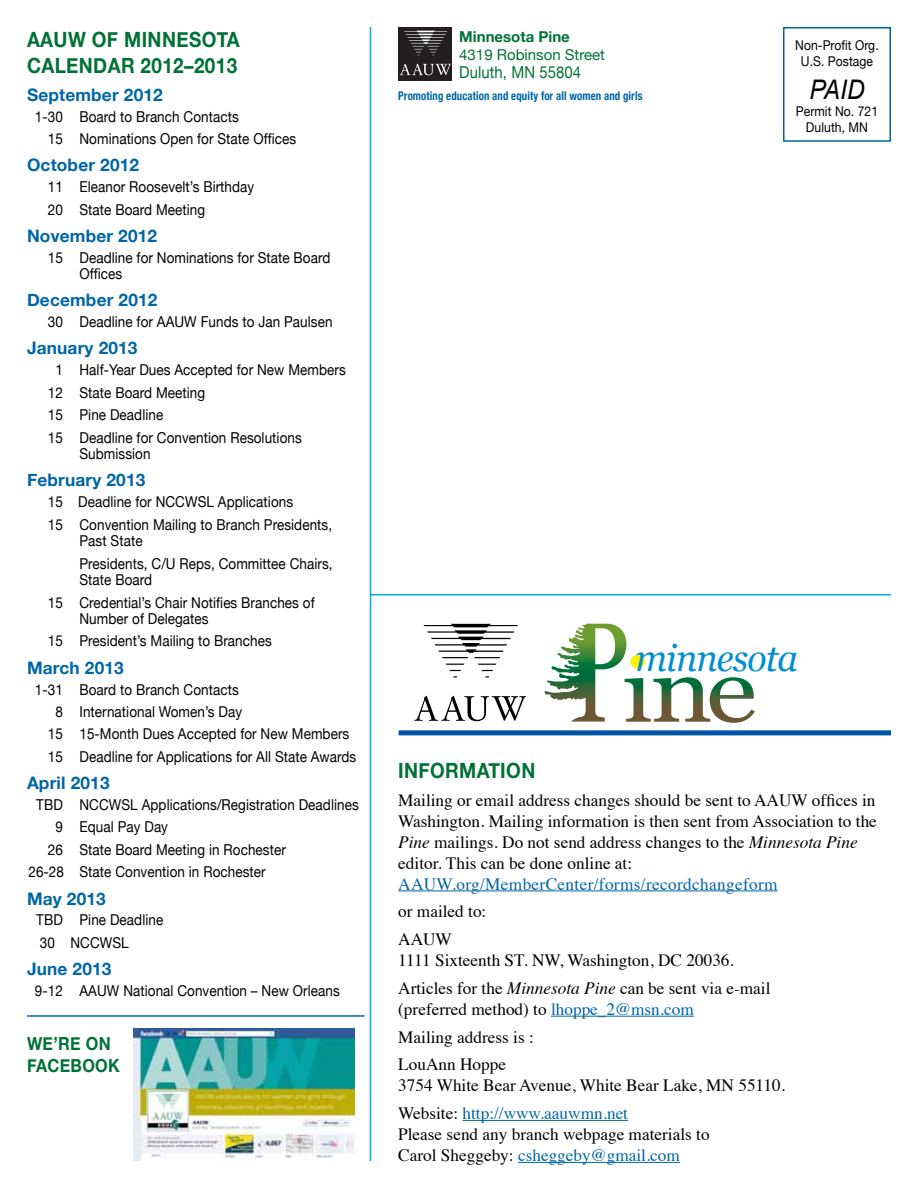
<style>
.page{position:relative;width:918px;height:1188px;background:#fff}
.page>*{position:absolute;margin:0;border:0;box-sizing:border-box;transform-origin:0 0}
.t1{font:italic 37.2px "Georgia";letter-spacing:-.025em;color:#008fd5}
.t2{font:italic 27px "Arial";color:#000;scale:.9 1}
.t3{font:700 21px/25.2px "Helvetica Neue";letter-spacing:.02em;color:#007236;scale:.9 1}
.t4{font:700 18px/21.6px "Helvetica Neue";letter-spacing:.02em;color:#007236;scale:.9 1}
.t5{font:17.25px/27.8px "Times";color:#000}
.t6{font:700 17.25px "Helvetica Neue";letter-spacing:.01em;color:#0066a6}
.t7{font:17.25px "Times";letter-spacing:.02em;color:#0066a6}
.t8{font:16.5px "Helvetica Neue";letter-spacing:.005em;color:#007236;scale:.9 1}
.t9{font:15px/22.5px "Helvetica Neue";letter-spacing:.005em;color:#000;scale:.9 1}
.t10{font:15px "Helvetica Neue";color:#007236}
.t11{font:700 15px "Helvetica Neue";color:#007236}
.t12{font:13.5px/16.5px "Helvetica Neue";letter-spacing:.005em;color:#000;text-align:center;scale:.9 1}
.t13{font:700 condensed 12px "Helvetica Neue";letter-spacing:.01em;color:#0066a6;scale:.9 1}
.s1{font-style:italic}
.s2{color:#0066a6}
</style>
<div class="page">
<hr style="left:370px;top:27px;width:1px;height:1134px;background:#00aeef">
<hr style="left:27px;top:1015px;width:337px;height:2px;background:#0066a6">
<hr style="left:398px;top:890px;width:380px;height:1px;background:#0066a6">
<hr style="left:551px;top:1016px;width:143px;height:1px;background:#0066a6">
<hr style="left:462px;top:1120px;width:166px;height:1px;background:#0066a6">
<hr style="left:518px;top:1162px;width:162px;height:1px;background:#0066a6">
<div style="left:399px;top:730px;width:492px;height:5px;background:#0054a6"></div>
<svg style="left:557px;top:624px;width:29px;height:43px"></svg>
<svg style="left:624px;top:655px;width:131px;height:68px"></svg>
<svg style="left:446px;top:664px;width:19px;height:14px"></svg>
<svg style="left:424px;top:624px;width:94px;height:34px"></svg>
<svg style="left:478px;top:664px;width:19px;height:14px"></svg>
<svg style="left:414px;top:696px;width:111px;height:25px"></svg>
<hr style="left:371px;top:594px;width:520px;height:2px;background:#00aeef">
<div style="left:399px;top:28px;width:53px;height:53px;background:#231f20"></div>
<svg style="left:404px;top:31px;width:43px;height:25px"></svg>
<svg style="left:400px;top:64px;width:51px;height:11px"></svg>
<div style="left:783px;top:27px;width:108px;height:115px;border:2px solid #0066a6"></div>
<img style="left:134px;top:1028px;width:220px;height:133px">
<h3 class="t3" style="left:27px;top:27px;width:236px">AAUW of Minn esota<br>Calendar</h3>
<h3 class="t3" style="left:141px;top:52px;width:109px">2012–2013</h3>
<p class="t6" style="left:27px;top:84px;width:137px">September 2012</p>
<p class="t9" style="left:48px;top:105px;width:277px;text-indent:-13px">1-30 Board to Branch Contacts<br>15 Nominations Open for State Offices</p>
<p class="t6" style="left:27px;top:154px;width:114px">October 2012</p>
<p class="t9" style="left:48px;top:175px;width:231px">11 Eleanor Roosevelt’s Birthday<br>20 State Board Meeting</p>
<p class="t6" style="left:27px;top:225px;width:132px">November 2012</p>
<p class="t9" style="left:80px;top:249px;width:280px;line-height:16.5px;text-indent:-32px">15 Deadline for Nominations for State Board<br>Offices</p>
<p class="t6" style="left:27px;top:290px;width:132px">December 2012</p>
<p class="t9" style="left:48px;top:310px;width:318px">30 Deadline for AAUW Funds to Jan Paulsen</p>
<p class="t6" style="left:27px;top:338px;width:112px">January 2013</p>
<p class="t9" style="left:48px;top:359px;width:333px;text-indent:8px">1 Half-Year Dues Accepted for New Members<br>12 State Board Meeting<br>15 Pine Deadline<br>15 Deadline for Convention Resolutions</p>
<p class="t9" style="left:80px;top:442px;width:81px">Submission</p>
<p class="t6" style="left:27px;top:470px;width:120px">February 2013</p>
<p class="t9" style="left:48px;top:490px;width:317px">15 Deadline for NCCWSL Applications<br>15 Convention Mailing to Branch Presidents,</p>
<p class="t9" style="left:79px;top:529px;width:283px">Past State<br>Presidents, C/U Reps, Committee Chairs,</p>
<p class="t9" style="left:48px;top:568px;width:298px;text-indent:32px">State Board<br>15 Credential’s Chair Notifies Branches of</p>
<p class="t9" style="left:48px;top:607px;width:250px;text-indent:32px">Number of Delegates<br>15 President’s Mailing to Branches</p>
<p class="t6" style="left:27px;top:657px;width:98px">March 2013</p>
<p class="t9" style="left:35px;top:678px;width:228px">1-31 Board to Branch Contacts</p>
<p class="t9" style="left:55px;top:700px;width:209px">8 International Women’s Day</p>
<p class="t9" style="left:48px;top:723px;width:336px">15 15-Month Dues Accepted for New Members</p>
<p class="t9" style="left:48px;top:745px;width:344px">15 Deadline for Applications for All State Awards</p>
<p class="t6" style="left:27px;top:772px;width:84px">April 2013</p>
<p class="t9" style="left:36px;top:793px;width:360px">TBD NCCWSL Applications/Registration Deadlines</p>
<p class="t9" style="left:55px;top:816px;width:127px">9 Equal Pay Day</p>
<p class="t9" style="left:48px;top:838px;width:266px">26 State Board Meeting in Rochester</p>
<p class="t9" style="left:28px;top:861px;width:265px">26-28 State Convention in Rochester</p>
<p class="t6" style="left:27px;top:888px;width:80px">May 2013</p>
<p class="t9" style="left:36px;top:909px;width:143px">TBD Pine Deadline<br>30 NCCWSL</p>
<p class="t6" style="left:27px;top:958px;width:86px">June 2013</p>
<p class="t9" style="left:35px;top:979px;width:340px">9-12 AAUW National Convention – New Orleans</p>
<p class="t4" style="left:27px;top:1033px;width:80px">We’re on<br>Facebook</p>
<p class="t11" style="left:459px;top:28px;width:112px">Minnesota Pine</p>
<p class="t10" style="left:459px;top:46px;width:147px">4319 Robinson Street</p>
<p class="t8" style="left:459px;top:63px;width:137px">Duluth, MN 55804</p>
<p class="t13" style="left:398px;top:88px;width:273px">Promoting education and equity for all women and girls</p>
<p class="t12" style="left:795px;top:36px;width:94px">Non-Profit Org.<br>U.S. Postage</p>
<h2 class="t2" style="left:809px;top:72px;width:63px">PAID</h2>
<p class="t12" style="left:796px;top:102px;width:93px">Permit No. 721<br>Duluth, MN</p>
<h1 class="t1" style="left:635px;top:634px;width:164px">minnesota</h1>
<h3 class="t3" style="left:398px;top:757px;width:24px">Informa</h3>
<h3 class="t3" style="left:488px;top:757px;width:27px">tion</h3>
<p class="t5" style="left:398px;top:788px;width:480px;line-height:21px">Mailing or email address changes should be sent to AAUW offices in Washington. Mailing information is then sent from Association to the <span class="s1">Pine</span> mailings. Do not send address changes to the <span class="s1">Minnesota Pine </span>editor. This can be done online at:</p>
<p class="t7" style="left:398px;top:868px;width:381px">AAUW.org/MemberCenter/forms/recordchangeform</p>
<p class="t5" style="left:398px;top:896px;width:90px">or mailed to:<br>AAUW</p>
<p class="t5" style="left:398px;top:945px;width:374px">1111 Sixteenth ST. NW, Washington, DC 20036.<br>Articles for the <span class="s1">Minnesota Pine</span> can be sent via e-mail</p>
<p class="t5" style="left:398px;top:994px;width:297px">(preferred method) to <span class="s2">lhoppe_2@msn.com<br></span>Mailing address is :<br>LouAnn Hoppe</p>
<p class="t5" style="left:398px;top:1070px;width:388px">3754 White Bear Avenue, White Bear Lake, MN 55110.<br>Website: <span class="s2">http://www.aauwmn.net</span></p>
<p class="t5" style="left:398px;top:1122px;width:313px;line-height:21px">Please send any branch webpage materials to<br>Carol Sheggeby: <span class="s2">csheggeby@gmail.com</span></p>
</div>
